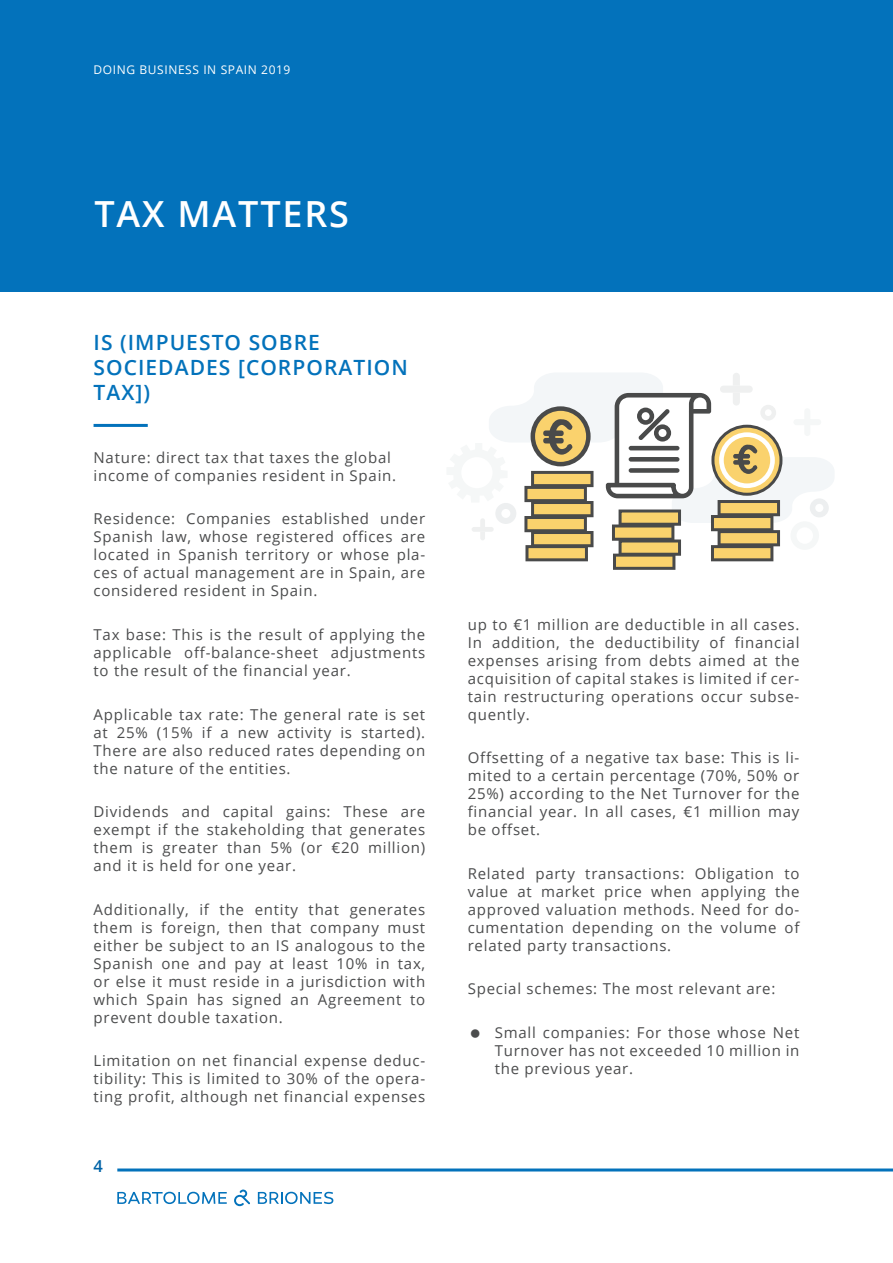
<style>
.page{position:relative;width:893px;height:1263px;background:#fff}
.page>*{position:absolute;margin:0;border:0;box-sizing:border-box;transform-origin:0 0}
.t1{font:600 36px "Open Sans";letter-spacing:.05em;color:#fff}
.t2{font:600 21px/25.2px "Open Sans";letter-spacing:.05em;color:#0372bb}
.t3{font:600 16.5px "Open Sans";color:#0163a7}
.t4{font:15px/18px "Open Sans";letter-spacing:.05em;color:#4b4c4d;text-align:justify}
.t5{font:12px "Open Sans";letter-spacing:.05em;color:#fff}
</style>
<div class="page">
<hr style="left:117px;top:1168px;width:776px;height:3px;background:#0372bb">
<svg style="left:117px;top:1192px;width:110px;height:12px"></svg>
<svg style="left:258px;top:1192px;width:75px;height:12px"></svg>
<svg style="left:234px;top:1189px;width:16px;height:17px"></svg>
<hr style="left:94px;top:424px;width:54px;height:3px;background:#0372bb">
<div style="left:0;top:0;width:893px;height:291px;background:#0372bb"></div>
<svg style="left:472px;top:373px;width:362px;height:197px"></svg>
<p class="t5" style="left:94px;top:62px;width:198px">DOING BUSINESS IN SPAIN 2019</p>
<h1 class="t1" style="left:94px;top:189px;width:256px">TAX MATTERS</h1>
<h2 class="t2" style="left:94px;top:329px;width:316px">IS (IMPUESTO SOBRE<br>SOCIEDADES [CORPORATION<br>TAX])</h2>
<p class="t4" style="left:94px;top:448px;width:304px">Nature: direct tax that taxes the global income of companies resident in Spain.</p>
<p class="t4" style="left:94px;top:510px;width:333px">Residence: Companies established under Spanish law, whose registered offices are located in Spanish territory or whose pla&shy;ces of actual management are in Spain, are considered resident in Spain.</p>
<p class="t4" style="left:94px;top:625px;width:333px">Tax base: This is the result of applying the applicable off-balance-sheet adjustments to the result of the financial year.</p>
<p class="t4" style="left:94px;top:705px;width:333px">Applicable tax rate: The general rate is set at 25% (15% if a new activity is started).<br>There are also reduced rates depending on the nature of the entities.</p>
<p class="t4" style="left:94px;top:802px;width:333px">Dividends and capital gains: These are exempt if the stakeholding that generates them is greater than 5% (or €20 million) and it is held for one year.</p>
<p class="t4" style="left:94px;top:900px;width:333px">Additionally, if the entity that generates them is foreign, then that company must either be subject to an IS analogous to the Spanish one and pay at least 10% in tax, or else it must reside in a jurisdiction with which Spain has signed an Agreement to prevent double taxation.</p>
<p class="t4" style="left:94px;top:1051px;width:333px">Limitation on net financial expense deduc&shy;tibility: This is limited to 30% of the opera&shy;ting profit, although net financial expenses</p>
<p class="t3" style="left:94px;top:1154px;width:11px">4</p>
<p class="t4" style="left:468px;top:615px;width:333px">up to €1 million are deductible in all cases.<br>In addition, the deductibility of financial expenses arising from debts aimed at the acquisition of capital stakes is limited if cer&shy;tain restructuring operations occur subse&shy;quently.</p>
<p class="t4" style="left:468px;top:748px;width:333px">Offsetting of a negative tax base: This is li&shy;mited to a certain percentage (70%, 50% or 25%) according to the Net Turnover for the financial year. In all cases, €1 million may be offset.</p>
<p class="t4" style="left:468px;top:864px;width:333px">Related party transactions: Obligation to value at market price when applying the approved valuation methods. Need for do&shy;cumentation depending on the volume of related party transactions.</p>
<p class="t4" style="left:468px;top:979px;width:309px">Special schemes: The most relevant are:</p>
<p class="t4" style="left:495px;top:1023px;width:306px">Small companies: For those whose Net Turnover has not exceeded 10 million in the previous year.</p>
</div>
